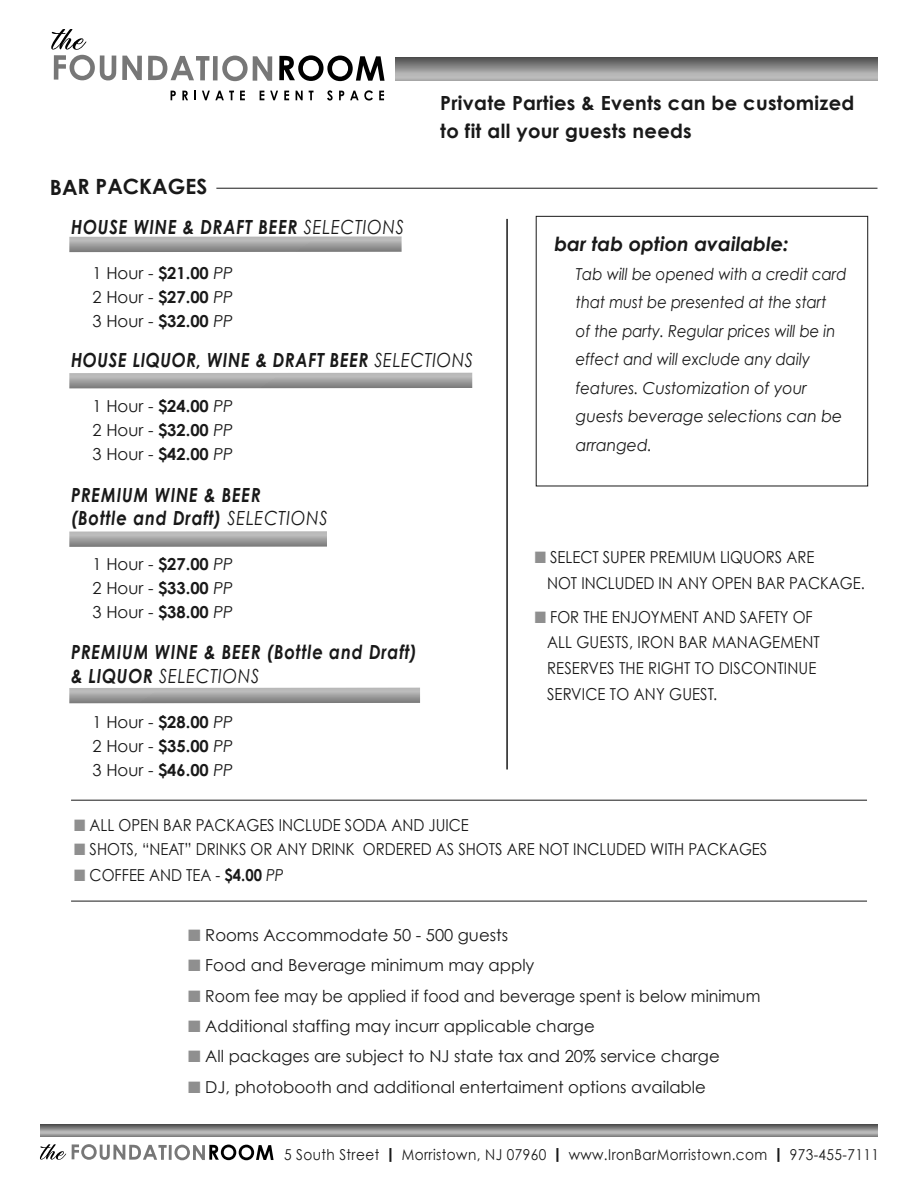
<style>
.page{position:relative;width:918px;height:1188px;background:#fff}
.page>*{position:absolute;margin:0;border:0;box-sizing:border-box;transform-origin:0 0}
.t1{font:700 21px "Century Gothic";color:#191919}
.t2{font:italic 700 19.5px "Century Gothic";letter-spacing:.05em;color:#191919;scale:.85 1}
.t3{font:700 19.5px "Century Gothic";letter-spacing:.015em;color:#191919}
.t4{font:italic 700 19.5px "Century Gothic";color:#191919}
.t5{font:italic 19.5px "Century Gothic";letter-spacing:.05em;color:#191919;scale:.85 1}
.t6{font:16.5px "Century Gothic";color:#191919}
.t7{font:16.5px/25.8px "Century Gothic";color:#191919;scale:.9 1}
.t8{font:italic 16.5px/28.5px "Century Gothic";color:#191919;scale:.9 1}
.t9{font:16.5px "Century Gothic";color:#191919;scale:.95 1}
.t10{font:15px "Century Gothic";letter-spacing:.03em;color:#191919;scale:.91 1}
.s1{font-weight:400}
.s2{font-weight:700}
.s3{font-style:italic}
.s4{color:#8f8f8f}
.s5{font-family:"Gotham";font-weight:900}
</style>
<div class="page">
<svg style="left:396px;top:58px;width:481px;height:23px;background:#919191"></svg>
<svg style="left:40px;top:1124px;width:838px;height:12px;background:#8c8c8c"></svg>
<hr style="left:506px;top:219px;width:2px;height:550px;background:#191919">
<svg style="left:69px;top:236px;width:333px;height:16px;background:#a5a5a5"></svg>
<svg style="left:51px;top:29px;width:65px;height:51px"></svg>
<svg style="left:122px;top:56px;width:20px;height:24px"></svg>
<svg style="left:148px;top:56px;width:61px;height:24px"></svg>
<div style="left:213px;top:56px;width:5px;height:24px;background:#777"></div>
<svg style="left:222px;top:56px;width:50px;height:25px"></svg>
<svg style="left:279px;top:55px;width:106px;height:26px"></svg>
<svg style="left:171px;top:91px;width:5px;height:9px"></svg>
<svg style="left:182px;top:91px;width:6px;height:9px"></svg>
<svg style="left:194px;top:91px;width:2px;height:9px"></svg>
<svg style="left:202px;top:91px;width:32px;height:9px"></svg>
<svg style="left:240px;top:91px;width:5px;height:9px"></svg>
<svg style="left:260px;top:91px;width:4px;height:9px"></svg>
<svg style="left:270px;top:91px;width:8px;height:9px"></svg>
<svg style="left:284px;top:91px;width:5px;height:9px"></svg>
<svg style="left:296px;top:91px;width:7px;height:9px"></svg>
<svg style="left:309px;top:91px;width:5px;height:9px"></svg>
<svg style="left:327px;top:90px;width:6px;height:11px"></svg>
<svg style="left:339px;top:91px;width:5px;height:9px"></svg>
<svg style="left:350px;top:90px;width:23px;height:11px"></svg>
<svg style="left:379px;top:91px;width:5px;height:9px"></svg>
<svg style="left:40px;top:1144px;width:26px;height:16px"></svg>
<svg style="left:72px;top:1144px;width:95px;height:16px"></svg>
<hr style="left:169px;top:1145px;width:3px;height:15px;background:#777">
<svg style="left:174px;top:1145px;width:100px;height:15px"></svg>
<hr style="left:216px;top:188px;width:661px;height:1px;background:#191919">
<hr style="left:71px;top:800px;width:796px;height:1px;background:#191919">
<hr style="left:71px;top:901px;width:796px;height:1px;background:#191919">
<svg style="left:69px;top:373px;width:403px;height:16px;background:#a5a5a5"></svg>
<svg style="left:69px;top:688px;width:351px;height:15px;background:#a1a1a1"></svg>
<svg style="left:69px;top:531px;width:258px;height:16px;background:#a5a5a5"></svg>
<div style="left:536px;top:216px;width:332px;height:270px;border:1px solid #191919"></div>
<p class="t3" style="left:440px;top:90px;width:416px">Private Parties &amp; Events can be customized</p>
<p class="t3" style="left:440px;top:118px;width:253px">to fit all your guests needs</p>
<p class="t1" style="left:50px;top:173px;width:159px">BAR PACKAGES</p>
<p class="t2" style="left:71px;top:214px;width:393px">HOUSE WINE &amp; DRAFT BEER <span class="s1">SELECTIONS</span></p>
<p class="t6" style="left:93px;top:262px;width:142px">1 Hour - <span class="s2">$21.00</span> <span class="s3">PP</span></p>
<p class="t6" style="left:93px;top:286px;width:142px">2 Hour - <span class="s2">$27.00</span> <span class="s3">PP</span></p>
<p class="t6" style="left:93px;top:310px;width:142px">3 Hour - <span class="s2">$32.00</span> <span class="s3">PP</span></p>
<p class="t2" style="left:71px;top:348px;width:475px">HOUSE LIQUOR, WINE &amp; DRAFT BEER <span class="s1">SELECTIONS</span></p>
<p class="t6" style="left:93px;top:396px;width:142px">1 Hour - <span class="s2">$24.00</span> <span class="s3">PP</span></p>
<p class="t6" style="left:93px;top:420px;width:142px">2 Hour - <span class="s2">$32.00</span> <span class="s3">PP</span></p>
<p class="t6" style="left:93px;top:444px;width:142px">3 Hour - <span class="s2">$42.00</span> <span class="s3">PP</span></p>
<p class="t2" style="left:71px;top:482px;width:225px">PREMIUM WINE &amp; BEER</p>
<p class="t2" style="left:71px;top:506px;width:303px">(Bottle and Draft) <span class="s1">SELECTIONS</span></p>
<p class="t6" style="left:93px;top:554px;width:142px">1 Hour - <span class="s2">$27.00</span> <span class="s3">PP</span></p>
<p class="t6" style="left:93px;top:578px;width:142px">2 Hour - <span class="s2">$33.00</span> <span class="s3">PP</span></p>
<p class="t6" style="left:93px;top:602px;width:142px">3 Hour - <span class="s2">$38.00</span> <span class="s3">PP</span></p>
<p class="t2" style="left:71px;top:640px;width:408px">PREMIUM WINE &amp; BEER (Bottle and Draft)</p>
<p class="t5" style="left:71px;top:663px;width:223px"><span class="s2">&amp; LIQUOR</span> SELECTIONS</p>
<p class="t6" style="left:93px;top:711px;width:142px">1 Hour - <span class="s2">$28.00</span> <span class="s3">PP</span></p>
<p class="t6" style="left:93px;top:735px;width:142px">2 Hour - <span class="s2">$35.00</span> <span class="s3">PP</span></p>
<p class="t6" style="left:93px;top:759px;width:142px">3 Hour - <span class="s2">$46.00</span> <span class="s3">PP</span></p>
<p class="t4" style="left:554px;top:231px;width:236px">bar tab option available:</p>
<p class="t8" style="left:576px;top:259px;width:302px">Tab will be opened with a credit card that must be presented at the start<br>of the party. Regular prices will be in effect and will exclude any daily features. Customization of your guests beverage selections can be arranged.</p>
<p class="t7" style="left:547px;top:544px;width:355px;text-indent:-12px"><span class="s4">■</span> SELECT SUPER PREMIUM LIQUORS ARE<br>NOT INCLUDED IN ANY OPEN BAR PACKAGE.</p>
<p class="t7" style="left:547px;top:603px;width:305px;text-indent:-12px"><span class="s4">■</span> FOR THE ENJOYMENT AND SAFETY OF<br>ALL GUESTS, IRON BAR MANAGEMENT<br>RESERVES THE RIGHT TO DISCONTINUE<br>SERVICE TO ANY GUEST.</p>
<p class="t7" style="left:74px;top:812px;width:440px"><span class="s4">■</span> ALL OPEN BAR PACKAGES INCLUDE SODA AND JUICE</p>
<p class="t7" style="left:74px;top:836px;width:772px"><span class="s4">■</span> SHOTS, “NEAT” DRINKS OR ANY DRINK ORDERED AS SHOTS ARE NOT INCLUDED WITH PACKAGES</p>
<p class="t7" style="left:74px;top:862px;width:234px"><span class="s4">■</span> COFFEE AND TEA - <span class="s2">$4.00</span> <span class="s3">PP</span></p>
<p class="t6" style="left:188px;top:925px;width:321px"><span class="s4">■</span> Rooms Accommodate 50 - 500 guests</p>
<p class="t6" style="left:188px;top:955px;width:348px"><span class="s4">■</span> Food and Beverage minimum may apply</p>
<p class="t9" style="left:188px;top:985px;width:604px"><span class="s4">■</span> Room fee may be applied if food and beverage spent is below minimum</p>
<p class="t6" style="left:188px;top:1015px;width:408px"><span class="s4">■</span> Additional staffing may incurr applicable charge</p>
<p class="t6" style="left:188px;top:1046px;width:533px"><span class="s4">■</span> All packages are subject to NJ state tax and 20% service charge</p>
<p class="t6" style="left:188px;top:1076px;width:519px"><span class="s4">■</span> DJ, photobooth and additional entertaiment options available</p>
<p class="t10" style="left:284px;top:1145px;width:655px">5 South Street <span class="s5">|</span> Morristown, NJ 07960 <span class="s5">|</span> www.IronBarMorristown.com <span class="s5">|</span> 973-455-7111</p>
</div>
